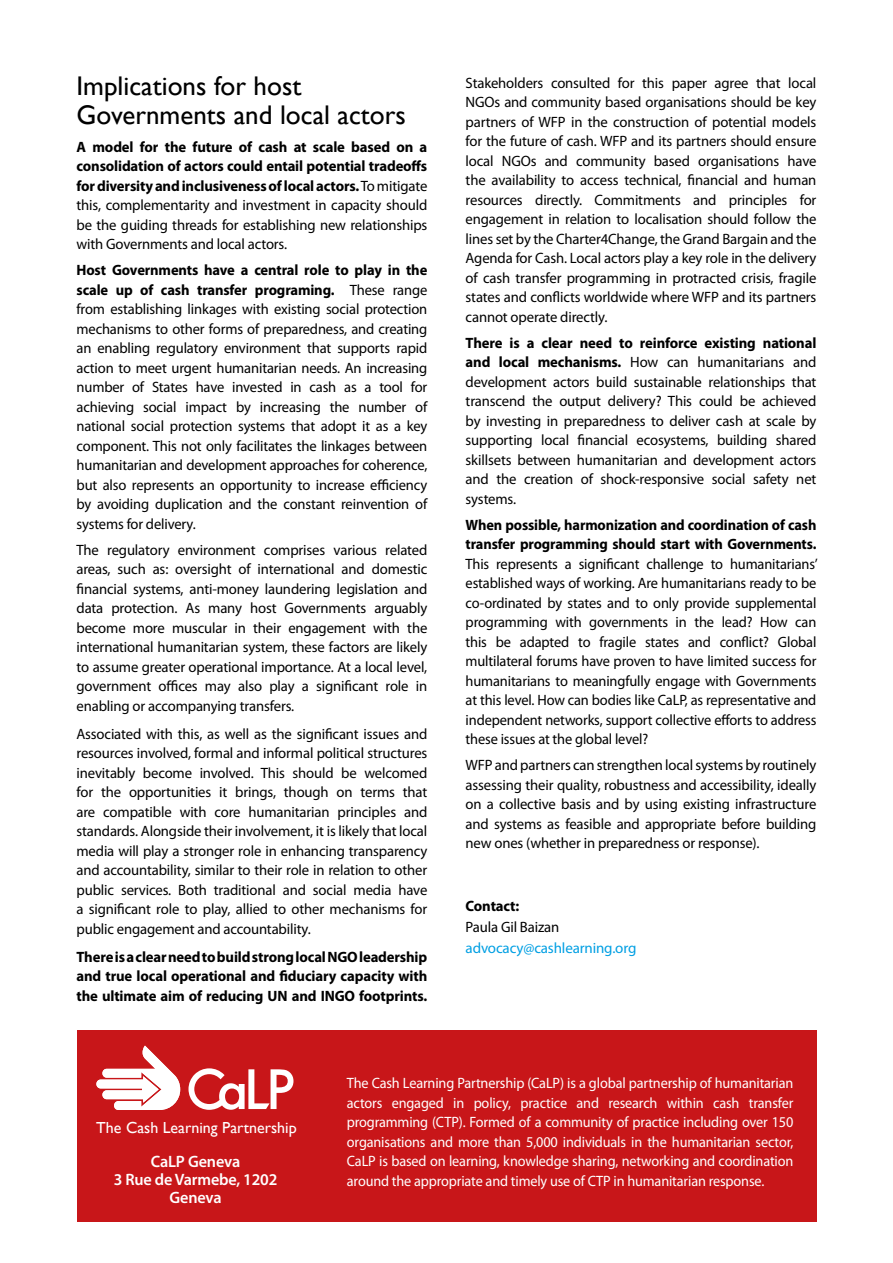
<style>
.page{position:relative;width:893px;height:1263px;background:#fff}
.page>*{position:absolute;margin:0;border:0;box-sizing:border-box;transform-origin:0 0}
.t1{font:27px/28.5px "Gill Sans";color:#000}
.t2{font:600 16.5px/18px "Myriad Pro";letter-spacing:-.01em;color:#fff;text-align:center}
.t3{font:16.05px "Gill Sans";color:#fff}
.t4{font:15px/19.5px "Myriad Pro";letter-spacing:-.01em;color:#000;text-align:justify}
.t5{font:15px/19.5px "Myriad Pro";letter-spacing:-.01em;color:#000;text-align:justify;scale:.96 1}
.t6{font:15px/19.5px "Myriad Pro";letter-spacing:-.01em;color:#fff;text-align:justify;scale:.95 1}
.t7{font:700 15px/19.5px "Myriad Pro";letter-spacing:-.01em;color:#000;text-align:justify}
.t8{font:700 15px/19.5px "Myriad Pro";letter-spacing:-.01em;color:#000;scale:.96 1}
.t9{font:15px "Myriad Pro";letter-spacing:-.01em;color:#009fe3}
.s1{font-weight:700}
</style>
<div class="page">
<div style="left:77px;top:1030px;width:739px;height:192px;background:#c81619"></div>
<svg style="left:96px;top:1045px;width:84px;height:65px"></svg>
<svg style="left:188px;top:1068px;width:105px;height:42px"></svg>
<h1 class="t1" style="left:77px;top:72px;width:331px">Implications for host<br>Governments and local actors</h1>
<p class="t4" style="left:77px;top:137px;width:352px"><span class="s1">A model for the future of cash at scale based on a consolidation of actors could entail potential tradeoffs for diversity and inclusiveness of local actors.</span> To mitigate this, complementarity and investment in capacity should be the guiding threads for establishing new relationships with Governments and local actors.</p>
<p class="t4" style="left:77px;top:260px;width:352px"><span class="s1">Host Governments have a central role to play in the scale up of cash transfer programing.</span> These range from establishing linkages with existing social protection mechanisms to other forms of preparedness, and creating an enabling regulatory environment that supports rapid action to meet urgent humanitarian needs. An increasing number of States have invested in cash as a tool for achieving social impact by increasing the number of national social protection systems that adopt it as a key component. This not only facilitates the linkages between humanitarian and development approaches for coherence, but also represents an opportunity to increase efficiency by avoiding duplication and the constant reinvention of systems for delivery.</p>
<p class="t4" style="left:77px;top:539px;width:352px">The regulatory environment comprises various related areas, such as: oversight of international and domestic financial systems, anti-money laundering legislation and data protection. As many host Governments arguably become more muscular in their engagement with the international humanitarian system, these factors are likely to assume greater operational importance. At a local level, government offices may also play a significant role in enabling or accompanying transfers.</p>
<p class="t4" style="left:77px;top:723px;width:352px">Associated with this, as well as the significant issues and resources involved, formal and informal political structures inevitably become involved. This should be welcomed for the opportunities it brings, though on terms that are compatible with core humanitarian principles and standards. Alongside their involvement, it is likely that local media will play a stronger role in enhancing transparency and accountability, similar to their role in relation to other public services. Both traditional and social media have a significant role to play, allied to other mechanisms for public engagement and accountability.</p>
<p class="t7" style="left:77px;top:946px;width:352px">There is a clear need to build strong local NGO leadership and true local operational and fiduciary capacity with the ultimate aim of reducing UN and INGO footprints.</p>
<p class="t4" style="left:466px;top:73px;width:352px">Stakeholders consulted for this paper agree that local NGOs and community based organisations should be key partners of WFP in the construction of potential models for the future of cash. WFP and its partners should ensure local NGOs and community based organisations have the availability to access technical, financial and human resources directly. Commitments and principles for engagement in relation to localisation should follow the lines set by the Charter4Change, the Grand Bargain and the Agenda for Cash. Local actors play a key role in the delivery of cash transfer programming in protracted crisis, fragile states and conflicts worldwide where WFP and its partners cannot operate directly.</p>
<p class="t4" style="left:466px;top:333px;width:352px"><span class="s1">There is a clear need to reinforce existing national and local mechanisms.</span> How can humanitarians and development actors build sustainable relationships that transcend the output delivery? This could be achieved by investing in preparedness to deliver cash at scale by supporting local financial ecosystems, building shared skillsets between humanitarian and development actors and the creation of shock-responsive social safety net systems.</p>
<p class="t8" style="left:466px;top:514px;width:367px">When possible, harmonization and coordination of cash transfer programming should start with Governments.</p>
<p class="t5" style="left:466px;top:554px;width:368px">This represents a significant challenge to humanitarians’ established ways of working. Are humanitarians ready to be co-ordinated by states and to only provide supplemental programming with governments in the lead? How can this be adapted to fragile states and conflict? Global multilateral forums have proven to have limited success for humanitarians to meaningfully engage with Governments at this level. How can bodies like CaLP, as representative and independent networks, support collective efforts to address these issues at the global level?</p>
<p class="t4" style="left:466px;top:755px;width:352px">WFP and partners can strengthen local systems by routinely assessing their quality, robustness and accessibility, ideally on a collective basis and by using existing infrastructure and systems as feasible and appropriate before building new ones (whether in preparedness or response).</p>
<p class="t7" style="left:466px;top:896px;width:55px">Contact:</p>
<p class="t4" style="left:466px;top:917px;width:95px">Paula Gil Baizan</p>
<p class="t9" style="left:466px;top:939px;width:172px">advocacy@cashlearning.org</p>
<p class="t3" style="left:96px;top:1118px;width:202px">The Cash Learning Partnership</p>
<p class="t2" style="left:114px;top:1152px;width:165px">CaLP Geneva<br>3 Rue de Varmebe, 1202<br>Geneva</p>
<p class="t6" style="left:347px;top:1073px;width:471px">The Cash Learning Partnership (CaLP) is a global partnership of humanitarian actors engaged in policy, practice and research within cash transfer programming (CTP). Formed of a community of practice including over 150 organisations and more than 5,000 individuals in the humanitarian sector, CaLP is based on learning, knowledge sharing, networking and coordination around the appropriate and timely use of CTP in humanitarian response.</p>
</div>
